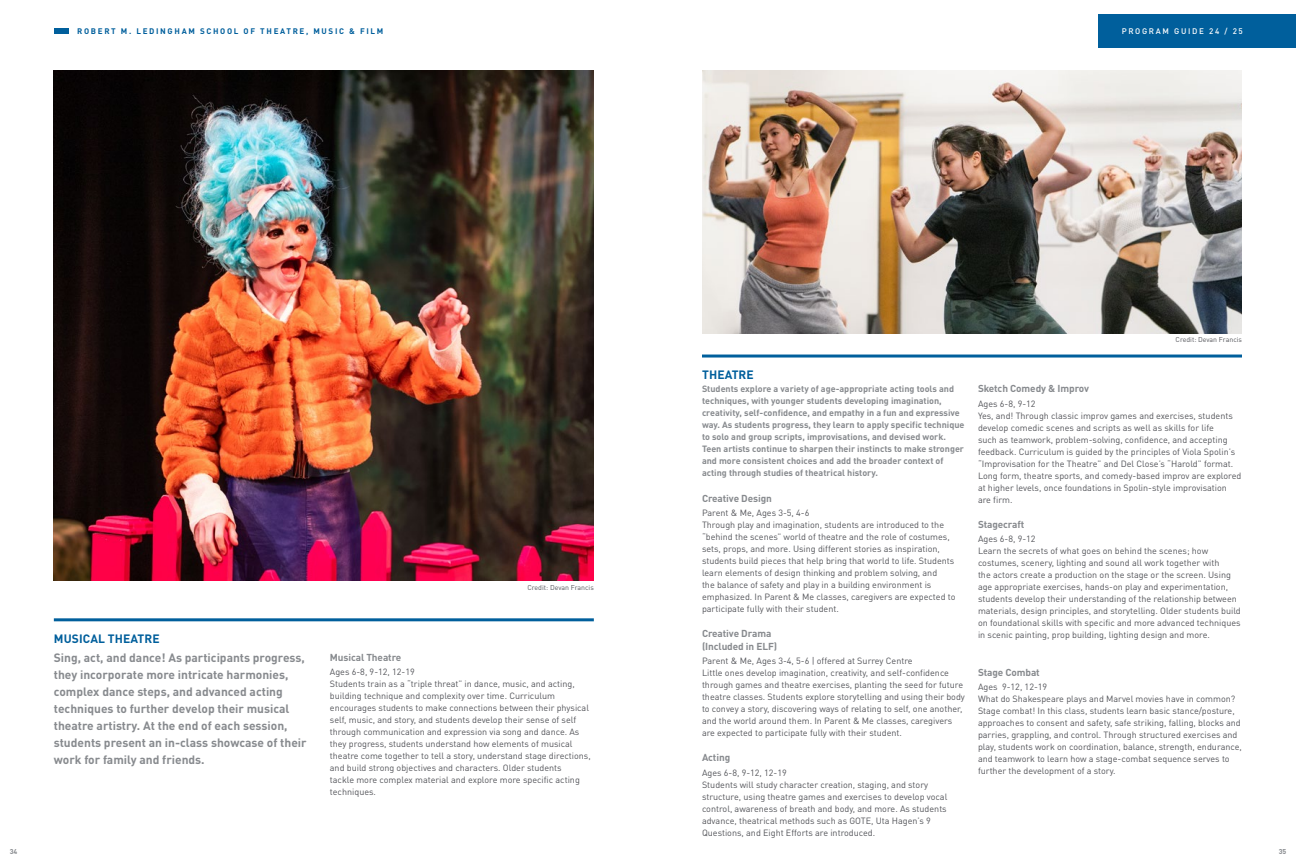
<style>
.page{position:relative;width:1296px;height:864px;background:#fff}
.page>*{position:absolute;margin:0;border:0;box-sizing:border-box;transform-origin:0 0}
.t1{font:700 12px/17px "DINOT";color:#878a8e}
.t2{font:700 12px "DINOT";letter-spacing:.01em;color:#005f9c}
.t3{font:700 10px/12.6px "DINOT";letter-spacing:-.01em;color:#878a8e}
.t4{font:9px/12px "DINOT";color:#535459}
.t5{font:700 9px/12px "DINOT";color:#878a8e}
.t6{font:700 8px "DINOT";letter-spacing:.21em;color:#005f9c}
.t7{font:500 8px "DINOT";letter-spacing:.21em;color:#fff}
.t8{font:7px "DINOT";color:#535459}
.t9{font:700 7px "DINOT";color:#878a8e}
</style>
<div class="page">
<div style="left:54px;top:28px;width:15px;height:6px;background:#005f9c"></div>
<div style="left:1099px;top:14px;width:197px;height:33px;background:#005f9c"></div>
<img style="left:54px;top:71px;width:540px;height:510px">
<img style="left:702px;top:71px;width:540px;height:262px">
<hr style="left:54px;top:618px;width:540px;height:3px;background:#005f9c">
<hr style="left:702px;top:355px;width:540px;height:3px;background:#005f9c">
<p class="t6" style="left:77px;top:25px;width:308px">ROBERT M. LEDINGHAM SCHOOL OF THEATRE, MUSIC &amp; FILM</p>
<p class="t7" style="left:1122px;top:26px;width:123px">PROGRAM GUIDE 24 / 25</p>
<p class="t9" style="left:10px;top:847px;width:9px">34</p>
<p class="t8" style="left:527px;top:583px;width:68px">Credit: Devan Francis</p>
<h1 class="t2" style="left:54px;top:631px;width:107px">MUSICAL THEATRE</h1>
<p class="t1" style="left:54px;top:649px;width:254px">Sing, act, and dance! As participants progress, they incorporate more intricate harmonies, complex dance steps, and advanced acting techniques to further develop their musical theatre artistry. At the end of each session, students present an in-class showcase of their work for family and friends.</p>
<p class="t3" style="left:330px;top:650px;width:73px">Musical Theatre</p>
<p class="t4" style="left:330px;top:665px;width:262px">Ages 6-8, 9-12, 12-19<br>Students train as a “triple threat” in dance, music, and acting, building technique and complexity over time. Curriculum encourages students to make connections between their physical self, music, and story, and students develop their sense of self through communication and expression via song and dance. As they progress, students understand how elements of musical theatre come together to tell a story, understand stage directions, and build strong objectives and characters. Older students<br>tackle more complex material and explore more specific acting techniques.</p>
<h1 class="t2" style="left:702px;top:367px;width:53px">THEATRE</h1>
<p class="t5" style="left:702px;top:383px;width:264px">Students explore a variety of age-appropriate acting tools and techniques, with younger students developing imagination, creativity, self-confidence, and empathy in a fun and expressive way. As students progress, they learn to apply specific technique to solo and group scripts, improvisations, and devised work.<br>Teen artists continue to sharpen their instincts to make stronger and more consistent choices and add the broader context of acting through studies of theatrical history.</p>
<p class="t3" style="left:702px;top:491px;width:71px">Creative Design</p>
<p class="t4" style="left:702px;top:506px;width:255px">Parent &amp; Me, Ages 3-5, 4-6<br>Through play and imagination, students are introduced to the “behind the scenes” world of theatre and the role of costumes, sets, props, and more. Using different stories as inspiration, students build pieces that help bring that world to life. Students learn elements of design thinking and problem solving, and<br>the balance of safety and play in a building environment is emphasized. In Parent &amp; Me classes, caregivers are expected to participate fully with their student.</p>
<p class="t3" style="left:702px;top:627px;width:77px">Creative Drama (Included in ELF)</p>
<p class="t4" style="left:702px;top:655px;width:265px">Parent &amp; Me, Ages 3-4, 5-6 | offered at Surrey Centre<br>Little ones develop imagination, creativity, and self-confidence through games and theatre exercises, planting the seed for future theatre classes. Students explore storytelling and using their body to convey a story, discovering ways of relating to self, one another, and the world around them. In Parent &amp; Me classes, caregivers are expected to participate fully with their student.</p>
<p class="t3" style="left:702px;top:751px;width:30px">Acting</p>
<p class="t4" style="left:702px;top:766px;width:247px">Ages 6-8, 9-12, 12-19<br>Students will study character creation, staging, and story structure, using theatre games and exercises to develop vocal control, awareness of breath and body, and more. As students advance, theatrical methods such as GOTE, Uta Hagen’s 9<br>Questions, and Eight Efforts are introduced.</p>
<p class="t8" style="left:1176px;top:336px;width:68px">Credit: Devan Francis</p>
<p class="t3" style="left:978px;top:382px;width:112px">Sketch Comedy &amp; Improv</p>
<p class="t4" style="left:978px;top:397px;width:265px">Ages 6-8, 9-12<br>Yes, and! Through classic improv games and exercises, students develop comedic scenes and scripts as well as skills for life<br>such as teamwork, problem-solving, confidence, and accepting feedback. Curriculum is guided by the principles of Viola Spolin’s “Improvisation for the Theatre” and Del Close’s “Harold” format.<br>Long form, theatre sports, and comedy-based improv are explored at higher levels, once foundations in Spolin-style improvisation are firm.</p>
<p class="t3" style="left:978px;top:518px;width:48px">Stagecraft</p>
<p class="t4" style="left:978px;top:533px;width:264px">Ages 6-8, 9-12<br>Learn the secrets of what goes on behind the scenes; how costumes, scenery, lighting and sound all work together with<br>the actors create a production on the stage or the screen. Using age appropriate exercises, hands-on play and experimentation, students develop their understanding of the relationship between materials, design principles, and storytelling. Older students build on foundational skills with specific and more advanced techniques in scenic painting, prop building, lighting design and more.</p>
<p class="t3" style="left:978px;top:665px;width:63px">Stage Combat</p>
<p class="t4" style="left:978px;top:680px;width:265px">Ages 9-12, 12-19<br>What do Shakespeare plays and Marvel movies have in common?<br>Stage combat! In this class, students learn basic stance/posture, approaches to consent and safety, safe striking, falling, blocks and parries, grappling, and control. Through structured exercises and play, students work on coordination, balance, strength, endurance, and teamwork to learn how a stage-combat sequence serves to further the development of a story.</p>
<p class="t9" style="left:1279px;top:847px;width:9px">35</p>
</div>
